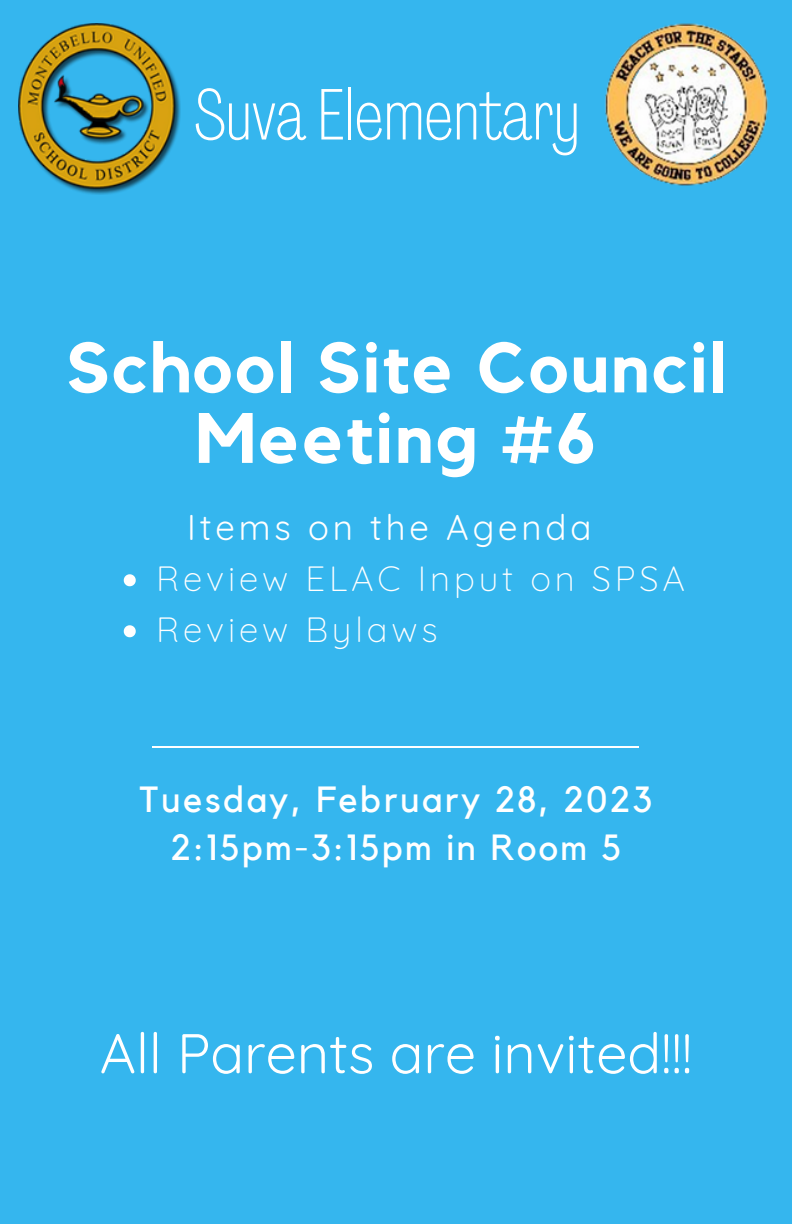
<style>
.page{position:relative;width:792px;height:1224px;background:#35b6ee}
.page>*{position:absolute;margin:0;border:0;box-sizing:border-box;transform-origin:0 0}
.t1{font:100 72px "Agrandir Tight";color:#fff}
.t2{font:700 70.4px/70.4px "Kollektif";letter-spacing:.03em;color:#fff;text-align:center}
.t3{font:56px "Quicksand";color:#fff}
.t4{font:36.4px/48px "Kollektif";letter-spacing:.07em;color:#fff;text-align:center}
.t5{font:300 35px/51px "Quicksand";letter-spacing:.11em;color:#fff}
.t6{font:35px "Quicksand";letter-spacing:.11em;color:#fff}
</style>
<div class="page">
<svg style="left:124px;top:574px;width:12px;height:12px"></svg>
<svg style="left:124px;top:625px;width:12px;height:12px"></svg>
<hr style="left:152px;top:746px;width:487px;height:2px;background:#fff">
<img style="left:19px;top:24px;width:162px;height:171px">
<img style="left:605px;top:23px;width:163px;height:163px">
<h1 class="t1" style="left:194px;top:86px;width:387px">Suva Elementary</h1>
<h2 class="t2" style="left:66px;top:335px;width:661px">School Site Council<br>Meeting #6</h2>
<p class="t6" style="left:187px;top:505px;width:406px">Items on the Agenda</p>
<p class="t5" style="left:156px;top:552px;width:531px">Review ELAC Input on SPSA<br>Review Bylaws</p>
<p class="t4" style="left:140px;top:777px;width:514px">Tuesday, February 28, 2023<br>2:15pm-3:15pm in Room 5</p>
<h3 class="t3" style="left:100px;top:1017px;width:594px">All Parents are invited!!!</h3>
</div>
